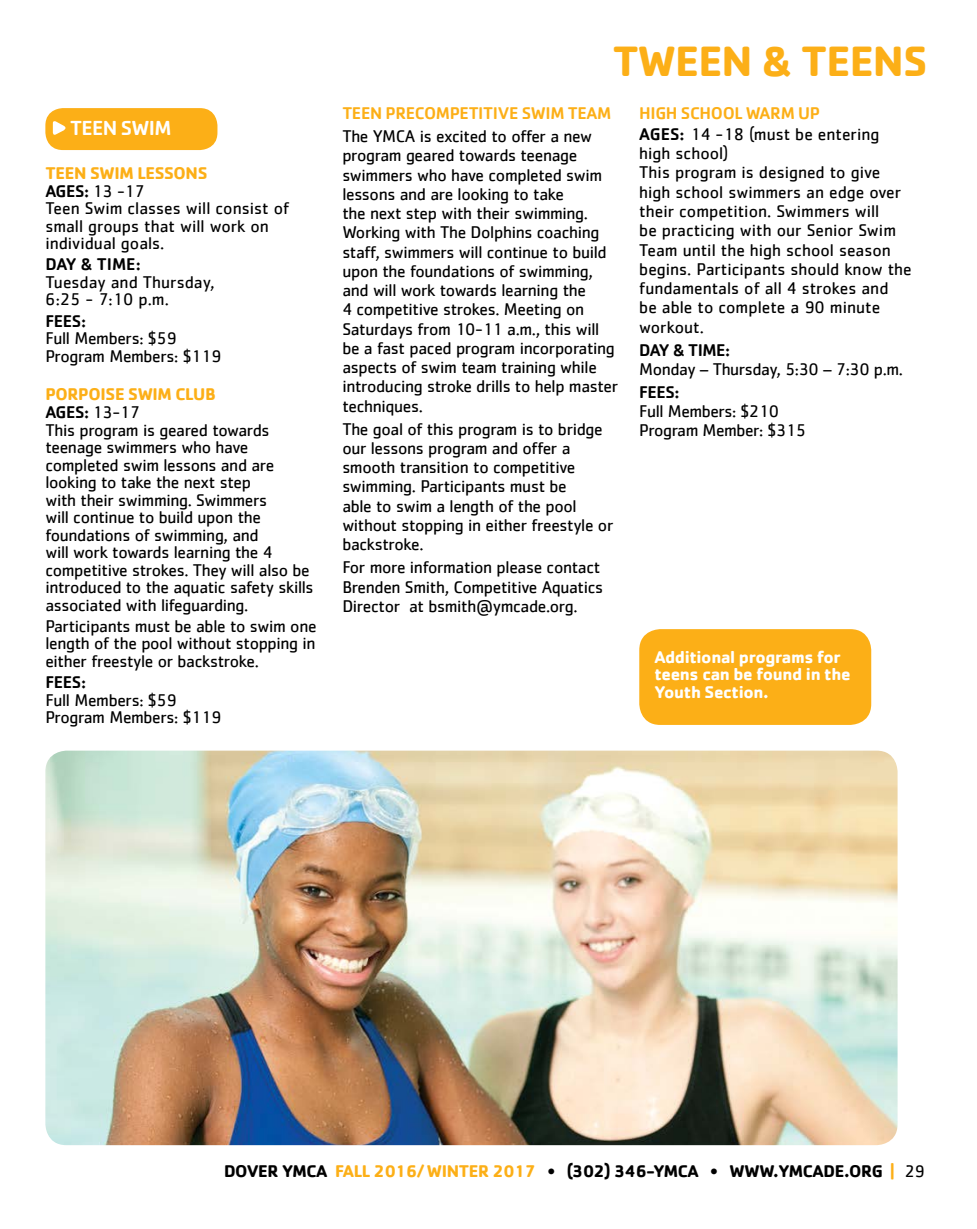
<style>
.page{position:relative;width:977px;height:1229px;background:#fff}
.page>*{position:absolute;margin:0;border:0;box-sizing:border-box;transform-origin:0 0}
.t1{font:700 43.75px "Cachet";letter-spacing:-.02em;color:#fcaf17}
.t2{font:500 21px "Cachet";letter-spacing:-.03em;color:#fff}
.t3{font:17.5px/19.2px "Cachet";letter-spacing:-.02em;color:#000}
.t4{font:17.5px/19.2px "Cachet";color:#000}
.t5{font:700 17.5px "Cachet";letter-spacing:-.02em;color:#000}
.t6{font:700 17.5px/17.5px "Cachet";letter-spacing:-.02em;color:#fff}
.t7{font:500 17.5px "Cachet";letter-spacing:-.025em;color:#000}
.t8{font:500 17.5px "Cachet";letter-spacing:-.02em;color:#fcaf17}
.s1{font-weight:700;color:#fcaf17}
.s2{font-weight:500}
.s3{font-weight:500;color:#fcaf17}
.s4{color:#fcaf17}
.s5{font-weight:400}
</style>
<div class="page">
<div style="left:639px;top:629px;width:232px;height:96px;background:#fcaf17;border-radius:21px"></div>
<div style="left:45px;top:108px;width:172px;height:42px;background:#fcaf17;border-radius:18px"></div>
<svg style="left:53px;top:121px;width:13px;height:14px"></svg>
<img style="left:45px;top:750px;width:852px;height:395px">
<p class="t2" style="left:70px;top:115px;width:103px">TEEN SWIM</p>
<p class="t4" style="left:45px;top:164px;width:245px;line-height:17.5px"><span class="s1">TEEN SWIM LESSONS<br></span><span class="s2">AGES:</span> 13 -17<br>Teen Swim classes will consist of small groups that will work on individual goals.</p>
<p class="t7" style="left:45px;top:254px;width:97px">DAY &amp; TIME:</p>
<p class="t4" style="left:45px;top:273px;width:171px;line-height:17.5px">Tuesday and Thursday,<br>6:25 - 7:10 p.m.</p>
<p class="t7" style="left:45px;top:310px;width:42px">FEES:</p>
<p class="t3" style="left:45px;top:329px;width:178px;line-height:17.5px">Full Members: $59<br>Program Members: $119</p>
<p class="t3" style="left:45px;top:385px;width:270px;line-height:17.5px"><span class="s1">PORPOISE SWIM CLUB<br></span><span class="s2">AGES:</span> 13-17<br>This program is geared towards teenage swimmers who have completed swim lessons and are looking to take the next step<br>with their swimming. Swimmers<br>will continue to build upon the foundations of swimming, and<br>will work towards learning the 4 competitive strokes. They will also be introduced to the aquatic safety skills associated with lifeguarding.</p>
<p class="t3" style="left:45px;top:617px;width:273px;line-height:17.5px;text-align:justify">Participants must be able to swim one length of the pool without stopping in either freestyle or backstroke.</p>
<p class="t7" style="left:45px;top:671px;width:42px">FEES:</p>
<p class="t3" style="left:45px;top:690px;width:178px;line-height:17.5px">Full Members: $59<br>Program Members: $119</p>
<h1 class="t1" style="left:612px;top:33px;width:316px">TWEEN &amp; TEENS</h1>
<p class="t8" style="left:342px;top:102px;width:270px">TEEN PRECOMPETITIVE SWIM TEAM</p>
<p class="t3" style="left:342px;top:126px;width:277px">The YMCA is excited to offer a new program geared towards teenage swimmers who have completed swim lessons and are looking to take<br>the next step with their swimming.<br>Working with The Dolphins coaching staff, swimmers will continue to build upon the foundations of swimming, and will work towards learning the<br>4 competitive strokes. Meeting on Saturdays from 10-11 a.m., this will be a fast paced program incorporating aspects of swim team training while introducing stroke drills to help master techniques.</p>
<p class="t3" style="left:342px;top:419px;width:272px">The goal of this program is to bridge our lessons program and offer a smooth transition to competitive swimming. Participants must be<br>able to swim a length of the pool without stopping in either freestyle or backstroke.</p>
<p class="t3" style="left:342px;top:557px;width:262px">For more information please contact<br>Brenden Smith, Competitive Aquatics<br>Director at bsmith@ymcade.org.</p>
<p class="t4" style="left:639px;top:102px;width:242px;line-height:21px"><span class="s3">HIGH SCHOOL WARM UP<br></span><span class="s2">AGES:</span> 14 -18 (must be entering</p>
<p class="t4" style="left:639px;top:143px;width:274px">high school)<br>This program is designed to give high school swimmers an edge over their competition. Swimmers will<br>be practicing with our Senior Swim<br>Team until the high school season begins. Participants should know the fundamentals of all 4 strokes and<br>be able to complete a 90 minute workout.</p>
<p class="t7" style="left:639px;top:339px;width:92px">DAY &amp; TIME:</p>
<p class="t3" style="left:639px;top:359px;width:265px">Monday – Thursday, 5:30 – 7:30 p.m.</p>
<p class="t7" style="left:639px;top:381px;width:42px">FEES:</p>
<p class="t3" style="left:639px;top:401px;width:168px">Full Members: $210<br>Program Member: $315</p>
<p class="t6" style="left:654px;top:647px;width:198px">Additional programs for teens can be found in the<br>Youth Section.</p>
<p class="t5" style="left:224px;top:1159px;width:702px">DOVER YMCA <span class="s4">FALL 2016/ WINTER 2017</span> • (302) 346-YMCA • WWW.YMCADE.ORG <span class="s4">|</span> <span class="s5">29</span></p>
</div>
